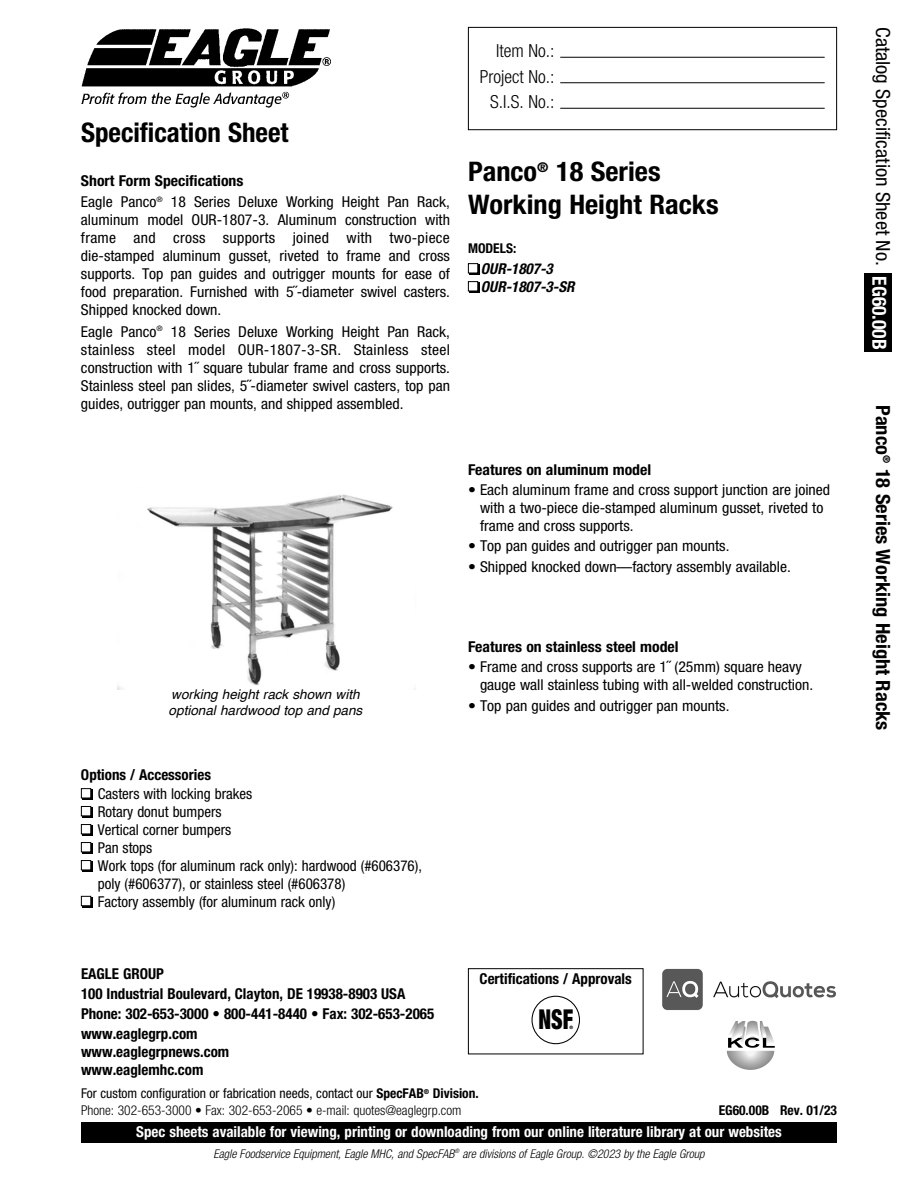
<style>
.page{position:relative;width:918px;height:1188px;background:#fff}
.page>*{position:absolute;margin:0;border:0;box-sizing:border-box;transform-origin:0 0}
.t1{font:900 condensed 27.45px "Helvetica Neue LT Pro";color:#000;scale:.78 1}
.t2{font:700 condensed 27px/32.4px "Helvetica Neue LT Pro";color:#000;scale:1.05 1}
.t3{font:700 condensed 27px "Helvetica Neue LT Pro";color:#000}
.t4{font:condensed 19.5px "Helvetica Neue LT Pro";color:#000;scale:1.05 1}
.t5{font:700 condensed 19.5px "Helvetica Neue LT Pro";color:#000;scale:1.05 1}
.t6{font:300 condensed 18px/25.5px "Helvetica Neue LT Pro";color:#000;text-align:right}
.t7{font:condensed 15px/18px "Helvetica Neue LT Pro";color:#000;scale:1.05 1}
.t8{font:700 condensed 15px/20.1px "Helvetica Neue LT Pro";color:#000}
.t9{font:condensed 15px/18px "Helvetica Neue LT Pro";color:#000}
.t10{font:700 condensed 15px "Helvetica Neue LT Pro";color:#fff}
.t11{font:700 condensed 15px "Helvetica Neue LT Pro";color:#000;scale:1.05 1}
.t12{font:italic 700 condensed 15px/18px "Helvetica Neue LT Pro";color:#000}
.t13{font:300 condensed 13.5px/16.2px "Helvetica Neue LT Pro";color:#000}
.t14{font:italic 13.5px/16.2px "Helvetica";color:#000}
.t15{font:700 condensed 13.5px "Helvetica Neue LT Pro";color:#000}
.t16{font:italic 300 condensed 12px "Helvetica Neue LT Pro";color:#000}
.t17{font:900 condensed 4.65px "Helvetica Neue LT Pro";color:#000}
.s1{font-weight:700}
.s2{font-weight:400}
.s3{font-weight:700;color:#fff}
</style>
<div class="page">
<div style="left:81px;top:1122px;width:756px;height:21px;background:#000"></div>
<img style="left:726px;top:1020px;width:49px;height:50px">
<img style="left:662px;top:968px;width:174px;height:42px">
<div style="left:468px;top:968px;width:175px;height:86px;border:1px solid #000"></div>
<svg style="left:532px;top:996px;width:48px;height:48px"></svg>
<div style="left:864px;top:274px;width:28px;height:78px;background:#000"></div>
<div style="left:468px;top:27px;width:369px;height:103px;border:1px solid #000"></div>
<hr style="left:560px;top:82px;width:265px;height:1px;background:#000">
<hr style="left:560px;top:57px;width:265px;height:1px;background:#000">
<hr style="left:560px;top:108px;width:265px;height:1px;background:#000">
<img style="left:81px;top:28px;width:250px;height:79px">
<div style="left:82px;top:790px;width:11px;height:10px;background:#000"></div>
<div style="left:82px;top:789px;width:8px;height:9px;background:#fff"></div>
<div style="left:81px;top:788px;width:10px;height:10px;border:1px solid #000"></div>
<div style="left:470px;top:265px;width:10px;height:10px;background:#000"></div>
<div style="left:469px;top:264px;width:8px;height:9px;background:#fff"></div>
<div style="left:468px;top:263px;width:10px;height:10px;border:1px solid #000"></div>
<div style="left:470px;top:283px;width:10px;height:10px;background:#000"></div>
<div style="left:469px;top:282px;width:8px;height:9px;background:#fff"></div>
<div style="left:468px;top:281px;width:10px;height:10px;border:1px solid #000"></div>
<div style="left:82px;top:808px;width:11px;height:10px;background:#000"></div>
<div style="left:82px;top:807px;width:8px;height:8px;background:#fff"></div>
<div style="left:81px;top:806px;width:10px;height:10px;border:1px solid #000"></div>
<div style="left:82px;top:826px;width:11px;height:10px;background:#000"></div>
<div style="left:82px;top:825px;width:8px;height:9px;background:#fff"></div>
<div style="left:81px;top:824px;width:10px;height:10px;border:1px solid #000"></div>
<div style="left:82px;top:844px;width:11px;height:10px;background:#000"></div>
<div style="left:82px;top:843px;width:8px;height:9px;background:#fff"></div>
<div style="left:81px;top:842px;width:10px;height:10px;border:1px solid #000"></div>
<div style="left:82px;top:862px;width:11px;height:10px;background:#000"></div>
<div style="left:82px;top:861px;width:8px;height:9px;background:#fff"></div>
<div style="left:81px;top:860px;width:10px;height:10px;border:1px solid #000"></div>
<div style="left:82px;top:897px;width:11px;height:11px;background:#000"></div>
<div style="left:82px;top:897px;width:8px;height:8px;background:#fff"></div>
<div style="left:81px;top:896px;width:10px;height:10px;border:1px solid #000"></div>
<img style="left:118px;top:494px;width:275px;height:195px">
<h2 class="t3" style="left:81px;top:123px;width:209px">Specification Sheet</h2>
<p class="t7" style="left:81px;top:172px;width:353px;line-height:21.3px"><span class="s1">Short Form Specifications<br></span>Eagle Panco<sup>®</sup> 18 Series Deluxe Working Height Pan Rack,</p>
<p class="t7" style="left:81px;top:212px;width:353px;text-align:justify">aluminum model OUR-1807-3. Aluminum construction with frame and cross supports joined with two-piece die-stamped aluminum gusset, riveted to frame and cross supports. Top pan guides and outrigger mounts for ease of food preparation. Furnished with 5˝-diameter swivel casters.<br>Shipped knocked down.</p>
<p class="t7" style="left:81px;top:324px;width:353px;text-align:justify">Eagle Panco<sup>®</sup> 18 Series Deluxe Working Height Pan Rack, stainless steel model OUR-1807-3-SR. Stainless steel construction with 1˝ square tubular frame and cross supports.<br>Stainless steel pan slides, 5˝-diameter swivel casters, top pan guides, outrigger pan mounts, and shipped assembled.</p>
<p class="t6" style="left:480px;top:39px;width:76px">Item No.:<br>Project No.:<br>S.I.S. No.:</p>
<h2 class="t2" style="left:468px;top:158px;width:240px">Panco<sup>®</sup> 18 Series<br>Working Height Racks</h2>
<p class="t15" style="left:468px;top:243px;width:50px">MODELS:</p>
<p class="t12" style="left:481px;top:260px;width:95px">OUR-1807-3<br>OUR-1807-3-SR</p>
<p class="t11" style="left:468px;top:464px;width:176px">Features on aluminum model</p>
<p class="t7" style="left:480px;top:482px;width:335px;text-indent:-12px">• Each aluminum frame and cross support junction are joined with a two-piece die-stamped aluminum gusset, riveted to frame and cross supports.</p>
<p class="t7" style="left:468px;top:538px;width:251px">• Top pan guides and outrigger pan mounts.</p>
<p class="t7" style="left:468px;top:559px;width:309px">• Shipped knocked down—factory assembly available.</p>
<p class="t14" style="left:169px;top:687px;width:195px">working height rack shown with optional hardwood top and pans</p>
<p class="t8" style="left:81px;top:766px;width:132px">Options / Accessories</p>
<p class="t9" style="left:98px;top:786px;width:326px">Casters with locking brakes<br>Rotary donut bumpers<br>Vertical corner bumpers<br>Pan stops<br>Work tops (for aluminum rack only): hardwood (#606376), poly (#606377), or stainless steel (#606378)<br>Factory assembly (for aluminum rack only)</p>
<p class="t8" style="left:81px;top:965px;width:355px">EAGLE GROUP<br>100 Industrial Boulevard, Clayton, DE 19938-8903 USA Phone: 302-653-3000 • 800-441-8440 • Fax: 302-653-2065 www.eaglegrp.com</p>
<p class="t8" style="left:81px;top:1045px;width:150px;line-height:18px">www.eaglegrpnews.com www.eaglemhc.com</p>
<p class="t11" style="left:468px;top:642px;width:202px">Features on stainless steel model</p>
<p class="t7" style="left:480px;top:659px;width:319px;text-indent:-12px">• Frame and cross supports are 1˝ (25mm) square heavy gauge wall stainless tubing with all-welded construction.</p>
<p class="t7" style="left:468px;top:698px;width:251px">• Top pan guides and outrigger pan mounts.</p>
<p class="t8" style="left:480px;top:970px;width:154px">Certifications / Approvals</p>
<h1 class="t1" style="left:538px;top:1004px;width:46px">NSF</h1>
<p class="t17" style="left:569px;top:1025px;width:5px">®</p>
<p class="t13" style="left:81px;top:1086px;width:399px"><span class="s2">For custom configuration or fabrication needs, contact our</span> <span class="s1">SpecFAB</span><sup>®</sup> <span class="s1">Division.<br></span>Phone: 302-653-3000 • Fax: 302-653-2065 • e-mail: quotes@eaglegrp.com</p>
<p class="t16" style="left:213px;top:1149px;width:493px">Eagle Foodservice Equipment, Eagle MHC, and SpecFAB<sup>®</sup> are divisions of Eagle Group. ©2023 by the Eagle Group</p>
<p class="t15" style="left:719px;top:1105px;width:120px">EG60.00B Rev. 01/23</p>
<p class="t10" style="left:136px;top:1126px;width:647px">Spec sheets available for viewing, printing or downloading from our online literature library at our websites</p>
<h3 class="t4" style="left:890px;top:27px;width:309px;rotate:90deg">Catalog Specification Sheet No. <span class="s3">EG60.00B</span></h3>
<h3 class="t5" style="left:890px;top:405px;width:311px;rotate:90deg">Panco<sup>®</sup> 18 Series Working Height Racks</h3>
</div>
